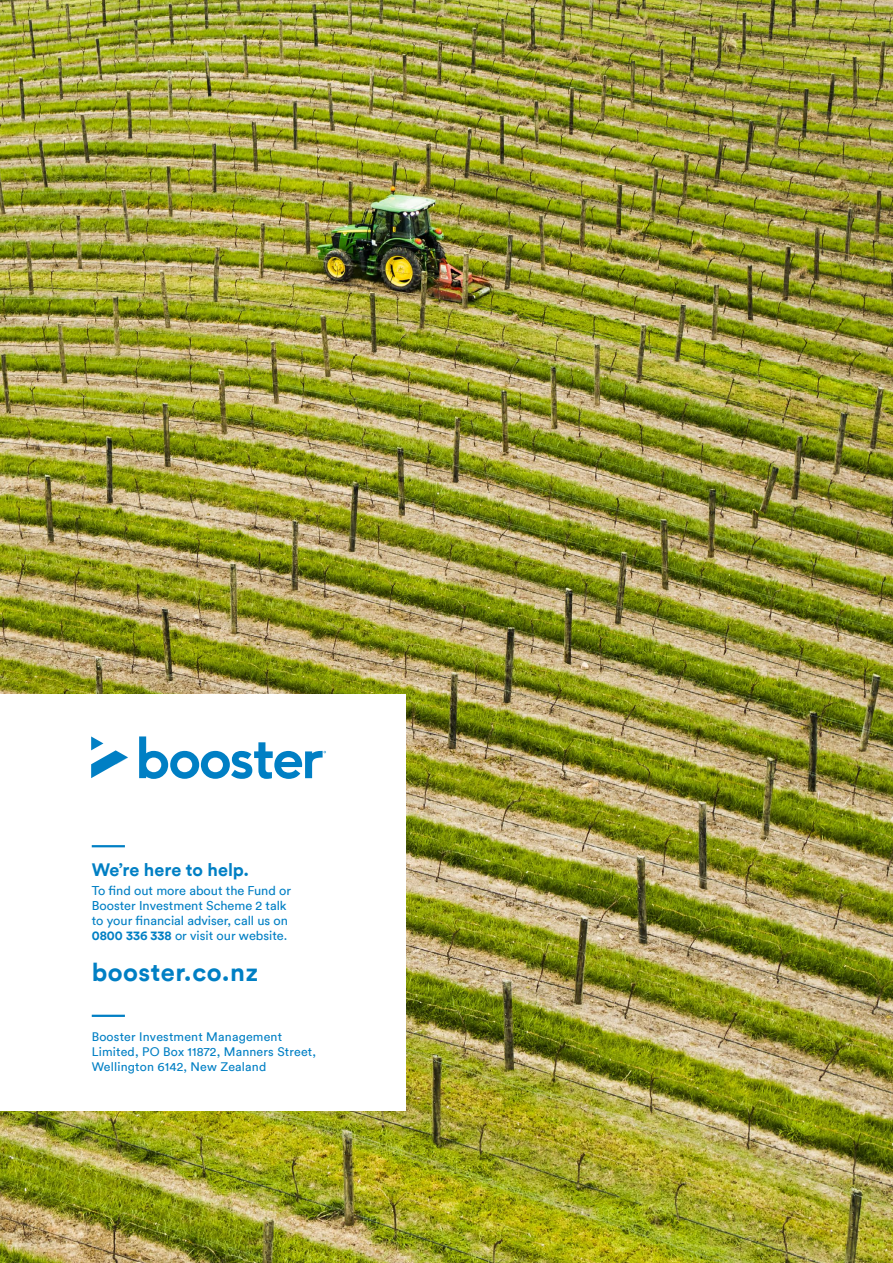
<style>
.page{position:relative;width:893px;height:1263px;background:#fff}
.page>*{position:absolute;margin:0;border:0;box-sizing:border-box;transform-origin:0 0}
.t1{font:700 25.5px "Circular TT";letter-spacing:.02em;color:#007fc4}
.t2{font:700 18px "Circular TT";color:#007fc4}
.t3{font:12.75px/15px "Circular TT";color:#007fc4}
.t4{font:12.3px/14.9px "Circular TT";letter-spacing:.015em;color:#007fc4}
.s1{font-weight:700}
</style>
<div class="page">
<img style="left:0;top:0;width:893px;height:1263px">
<div style="left:0;top:694px;width:405px;height:417px;background:#fff"></div>
<svg style="left:91px;top:736px;width:37px;height:42px"></svg>
<svg style="left:139px;top:736px;width:187px;height:43px"></svg>
<hr style="left:92px;top:845px;width:33px;height:2px;background:#007fc4">
<hr style="left:92px;top:1015px;width:33px;height:2px;background:#007fc4">
<h2 class="t2" style="left:92px;top:858px;width:159px">We’re here to help.</h2>
<p class="t3" style="left:92px;top:883px;width:201px">To find out more about the Fund or Booster Investment Scheme 2 talk to your financial adviser, call us on <span class="s1">0800 336 338</span> or visit our website.</p>
<h1 class="t1" style="left:92px;top:956px;width:168px">booster.co.nz</h1>
<p class="t4" style="left:92px;top:1029px;width:226px">Booster Investment Management<br>Limited, PO Box 11872, Manners Street,<br>Wellington 6142, New Zealand</p>
</div>
